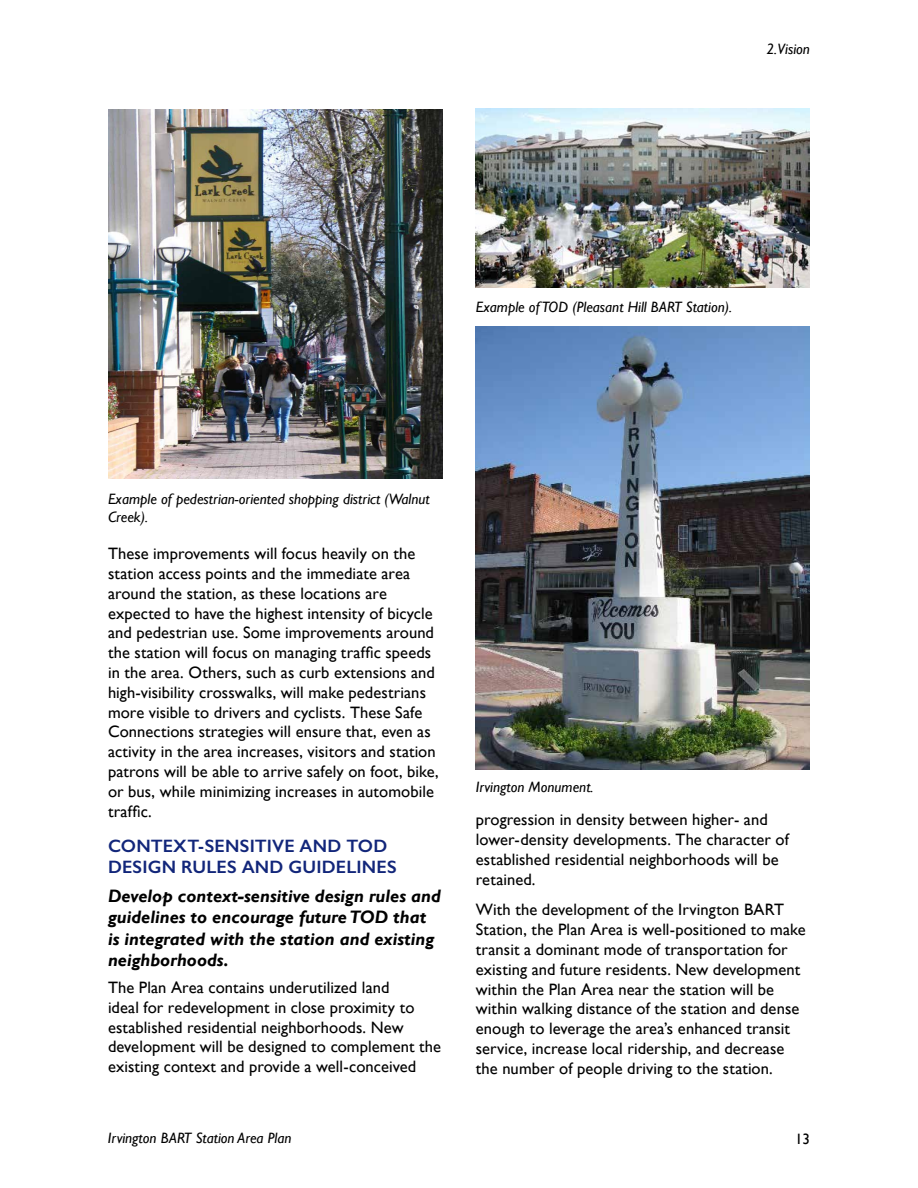
<style>
.page{position:relative;width:918px;height:1188px;background:#fff}
.page>*{position:absolute;margin:0;border:0;box-sizing:border-box;transform-origin:0 0}
.t1{font:italic 700 18px/21.6px "Gill Sans";color:#000}
.t2{font:600 18px/21.6px "Gill Sans";letter-spacing:.01em;color:#12267a}
.t3{font:16.5px/19.8px "Gill Sans";letter-spacing:.005em;color:#000}
.t4{font:italic 15px/18px "Gill Sans";color:#000}
.t5{font:15px "Gill Sans";color:#000}
</style>
<div class="page">
<img style="left:476px;top:326px;width:334px;height:444px">
<img style="left:476px;top:108px;width:334px;height:180px">
<img style="left:109px;top:109px;width:333px;height:369px">
<p class="t4" style="left:766px;top:40px;width:45px">2.Vision</p>
<p class="t4" style="left:476px;top:298px;width:258px">Example of TOD (Pleasant Hill BART Station).</p>
<p class="t4" style="left:108px;top:490px;width:323px">Example of pedestrian-oriented shopping district (Walnut<br>Creek).</p>
<p class="t3" style="left:108px;top:544px;width:332px">These improvements will focus heavily on the station access points and the immediate area around the station, as these locations are expected to have the highest intensity of bicycle and pedestrian use. Some improvements around the station will focus on managing traffic speeds in the area. Others, such as curb extensions and high-visibility crosswalks, will make pedestrians more visible to drivers and cyclists. These Safe Connections strategies will ensure that, even as activity in the area increases, visitors and station patrons will be able to arrive safely on foot, bike, or bus, while minimizing increases in automobile traffic.</p>
<p class="t2" style="left:108px;top:835px;width:290px">CONTEXT-SENSITIVE AND TOD<br>DESIGN RULES AND GUIDELINES</p>
<p class="t1" style="left:108px;top:885px;width:334px">Develop context-sensitive design rules and guidelines to encourage future TOD that is integrated with the station and existing neighborhoods.</p>
<p class="t3" style="left:108px;top:978px;width:335px">The Plan Area contains underutilized land<br>ideal for redevelopment in close proximity to established residential neighborhoods. New development will be designed to complement the existing context and provide a well-conceived</p>
<p class="t4" style="left:476px;top:778px;width:119px">Irvington Monument.</p>
<p class="t3" style="left:476px;top:810px;width:314px">progression in density between higher- and lower-density developments. The character of established residential neighborhoods will be retained.</p>
<p class="t3" style="left:476px;top:900px;width:331px">With the development of the Irvington BART Station, the Plan Area is well-positioned to make transit a dominant mode of transportation for existing and future residents. New development within the Plan Area near the station will be within walking distance of the station and dense enough to leverage the area’s enhanced transit service, increase local ridership, and decrease the number of people driving to the station.</p>
<p class="t4" style="left:108px;top:1129px;width:185px">Irvington BART Station Area Plan</p>
<p class="t5" style="left:795px;top:1131px;width:16px">13</p>
</div>
